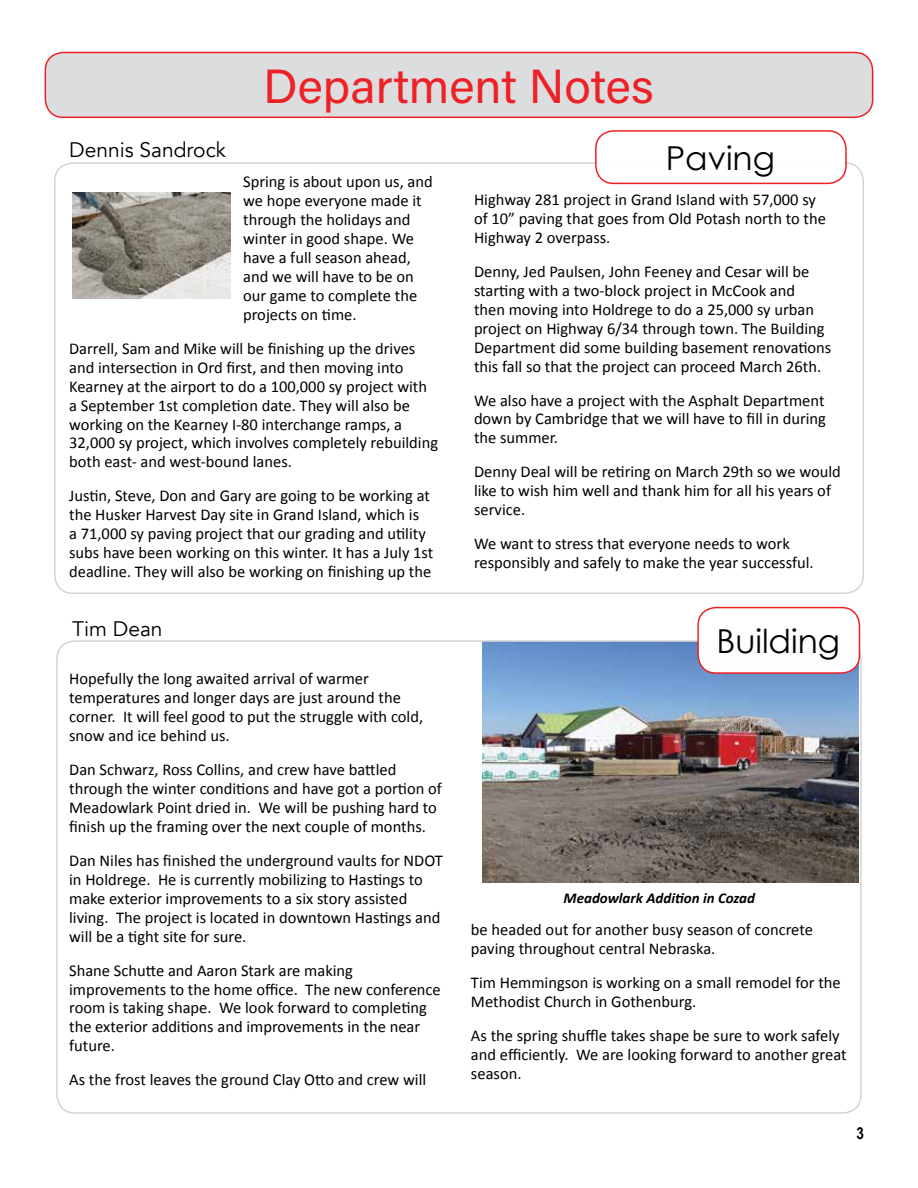
<style>
.page{position:relative;width:918px;height:1188px;background:#fff}
.page>*{position:absolute;margin:0;border:0;box-sizing:border-box;transform-origin:0 0}
.t1{font:48px "Acumin Pro";color:#ed1f24}
.t2{font:33px "Century Gothic";color:#000}
.t3{font:21px "Avenir";color:#000}
.t4{font:16.5px/18.9px "Calibri";color:#000}
.t5{font:700 16.5px "Arial Narrow";color:#000}
.t6{font:italic 700 15px "Calibri";color:#000}
</style>
<div class="page">
<img style="left:72px;top:192px;width:159px;height:106px">
<img style="left:482px;top:643px;width:377px;height:240px">
<div style="left:45px;top:52px;width:828px;height:65px;background:#dcddde;border-radius:18px"></div>
<div style="left:45px;top:52px;width:828px;height:66px;border:2px solid #ed1f24;border-radius:18px"></div>
<div style="left:595px;top:130px;width:252px;height:54px;border:2px solid #ed1f24;border-radius:18px"></div>
<div style="left:698px;top:608px;width:162px;height:65px;background:#fff;border-radius:18px"></div>
<div style="left:697px;top:607px;width:163px;height:67px;border:2px solid #ed1f24;border-radius:18px"></div>
<h1 class="t1" style="left:263px;top:53px;width:392px">Department Notes</h1>
<p class="t3" style="left:69px;top:137px;width:158px">Dennis Sandrock</p>
<p class="t4" style="left:243px;top:172px;width:191px">Spring is about upon us, and we hope everyone made it through the holidays and winter in good shape. We have a full season ahead, and we will have to be on our game to complete the projects on time.</p>
<p class="t4" style="left:69px;top:339px;width:371px">Darrell, Sam and Mike will be finishing up the drives and intersection in Ord first, and then moving into Kearney at the airport to do a 100,000 sy project with a September 1st completion date. They will also be working on the Kearney I-80 interchange ramps, a 32,000 sy project, which involves completely rebuilding both east- and west-bound lanes.</p>
<p class="t4" style="left:69px;top:487px;width:366px">Justin, Steve, Don and Gary are going to be working at the Husker Harvest Day site in Grand Island, which is<br>a 71,000 sy paving project that our grading and utility subs have been working on this winter. It has a July 1st deadline. They will also be working on finishing up the</p>
<h2 class="t2" style="left:666px;top:137px;width:111px">Paving</h2>
<p class="t4" style="left:474px;top:190px;width:353px">Highway 281 project in Grand Island with 57,000 sy of 10” paving that goes from Old Potash north to the<br>Highway 2 overpass.</p>
<p class="t4" style="left:474px;top:262px;width:359px">Denny, Jed Paulsen, John Feeney and Cesar will be starting with a two-block project in McCook and<br>then moving into Holdrege to do a 25,000 sy urban project on Highway 6/34 through town. The Building Department did some building basement renovations this fall so that the project can proceed March 26th.</p>
<p class="t4" style="left:474px;top:391px;width:354px;text-align:justify">We also have a project with the Asphalt Department down by Cambridge that we will have to fill in during the summer.</p>
<p class="t4" style="left:474px;top:463px;width:368px">Denny Deal will be retiring on March 29th so we would like to wish him well and thank him for all his years of service.</p>
<p class="t4" style="left:474px;top:534px;width:341px">We want to stress that everyone needs to work responsibly and safely to make the year successful.</p>
<p class="t3" style="left:72px;top:616px;width:92px">Tim Dean</p>
<p class="t4" style="left:69px;top:669px;width:355px">Hopefully the long awaited arrival of warmer temperatures and longer days are just around the corner. It will feel good to put the struggle with cold, snow and ice behind us.</p>
<p class="t4" style="left:69px;top:760px;width:374px">Dan Schwarz, Ross Collins, and crew have battled through the winter conditions and have got a portion of Meadowlark Point dried in. We will be pushing hard to finish up the framing over the next couple of months.</p>
<p class="t4" style="left:69px;top:851px;width:375px">Dan Niles has finished the underground vaults for NDOT in Holdrege. He is currently mobilizing to Hastings to make exterior improvements to a six story assisted living. The project is located in downtown Hastings and will be a tight site for sure.</p>
<p class="t4" style="left:69px;top:961px;width:373px">Shane Schutte and Aaron Stark are making improvements to the home office. The new conference room is taking shape. We look forward to completing the exterior additions and improvements in the near future.</p>
<p class="t4" style="left:69px;top:1071px;width:359px">As the frost leaves the ground Clay Otto and crew will</p>
<h2 class="t2" style="left:716px;top:621px;width:125px">Building</h2>
<p class="t6" style="left:564px;top:889px;width:193px">Meadowlark Addition in Cozad</p>
<p class="t4" style="left:471px;top:920px;width:344px">be headed out for another busy season of concrete paving throughout central Nebraska.</p>
<p class="t4" style="left:471px;top:973px;width:371px">Tim Hemmingson is working on a small remodel for the<br>Methodist Church in Gothenburg.</p>
<p class="t4" style="left:471px;top:1026px;width:377px">As the spring shuffle takes shape be sure to work safely and efficiently. We are looking forward to another great season.</p>
<p class="t5" style="left:856px;top:1121px;width:9px">3</p>
</div>
